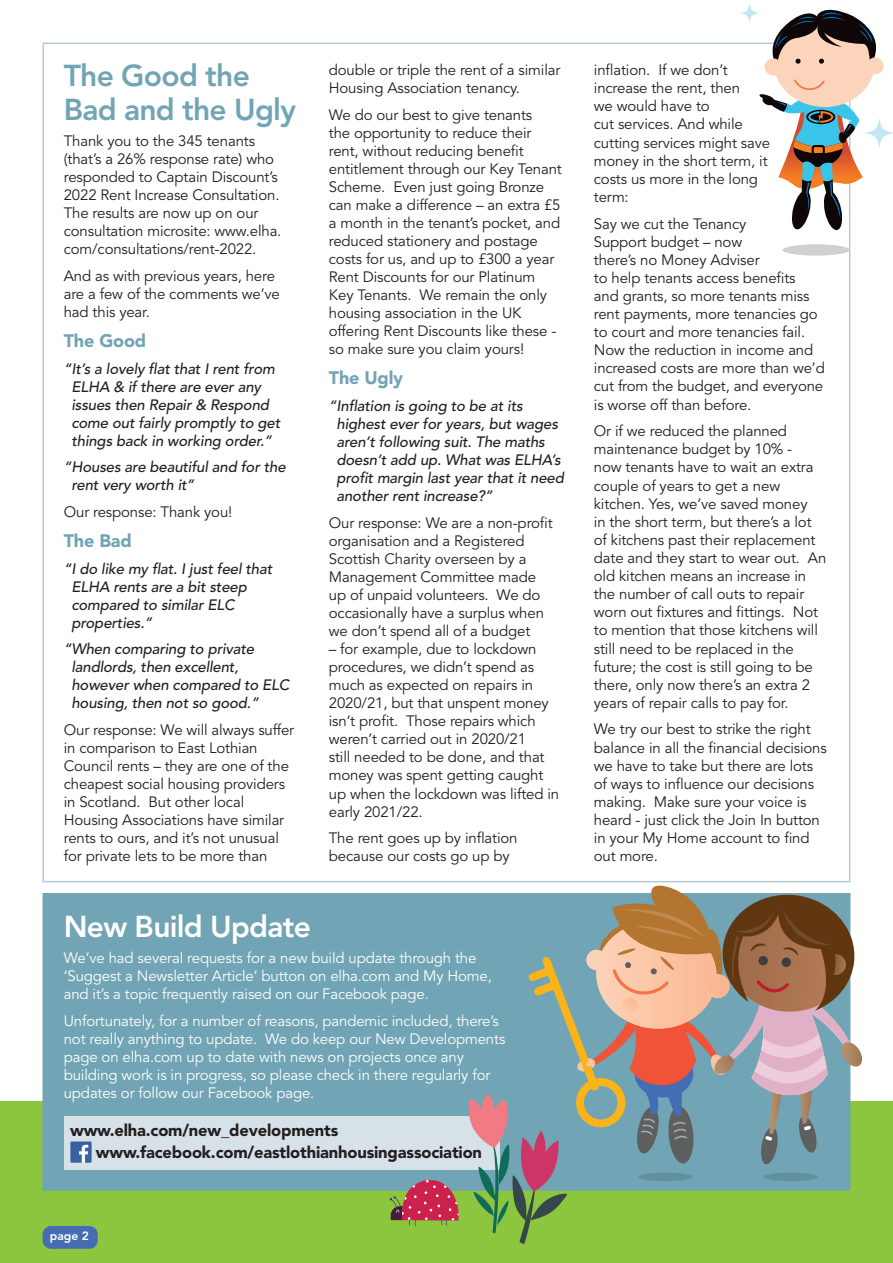
<style>
.page{position:relative;width:893px;height:1263px;background:#fff}
.page>*{position:absolute;margin:0;border:0;box-sizing:border-box;transform-origin:0 0}
.t1{font:800 30px/33px "Avenir LT Std";letter-spacing:-.025em;color:#71a4b4}
.t2{font:800 30px "Avenir LT Std";letter-spacing:-.025em;color:#fff}
.t3{font:900 18px "Avenir LT Std";letter-spacing:-.01em;color:#71a4b4}
.t4{font:900 16.5px/22.2px "Avenir LT Std";letter-spacing:-.01em;color:#231f20}
.t5{font:15px/18px "Avenir LT Std";letter-spacing:-.01em;color:#231f20}
.t6{font:italic 500 15px/18px "Avenir LT Std";letter-spacing:-.01em;color:#231f20}
.t7{font:15px/18px "Avenir LT Std";letter-spacing:-.01em;color:#fff}
.t8{font:800 12px "Avenir LT Std";color:#fff}
</style>
<div class="page">
<div style="left:0;top:1101px;width:893px;height:162px;background:#8bc63e"></div>
<div style="left:42px;top:893px;width:347px;height:298px;background:#71a4b4"></div>
<div style="left:43px;top:43px;width:807px;height:839px;background:#fff;border:2px solid #b4cad4"></div>
<div style="left:43px;top:1226px;width:55px;height:23px;background:#466cb4;border-radius:9px"></div>
<div style="left:783px;top:244px;width:67px;height:12px;background:#d1cfcf;border-radius:50%"></div>
<svg style="left:740px;top:3px;width:19px;height:20px"></svg>
<svg style="left:759px;top:9px;width:134px;height:222px"></svg>
<div style="left:64px;top:1116px;width:436px;height:53px;background:#d7e2e8"></div>
<img style="left:70px;top:1141px;width:21px;height:21px">
<svg style="left:389px;top:885px;width:474px;height:359px"></svg>
<h1 class="t1" style="left:64px;top:60px;width:234px">The Good the<br>Bad and the Ugly</h1>
<p class="t5" style="left:64px;top:132px;width:219px">Thank you to the 345 tenants (that’s a 26% response rate) who responded to Captain Discount’s<br>2022 Rent Increase Consultation.<br>The results are now up on our consultation microsite: www.elha. com/consultations/rent-2022.</p>
<p class="t5" style="left:64px;top:267px;width:218px">And as with previous years, here are a few of the comments we’ve had this year.</p>
<p class="t3" style="left:64px;top:330px;width:84px">The Good</p>
<p class="t6" style="left:71px;top:360px;width:210px;text-indent:-8px">“ It’s a lovely flat that I rent from<br>ELHA &amp; if there are ever any issues then Repair &amp; Respond come out fairly promptly to get things back in working order.”</p>
<p class="t6" style="left:71px;top:458px;width:216px;text-indent:-8px">“ Houses are beautiful and for the rent very worth it”</p>
<p class="t5" style="left:64px;top:503px;width:170px">Our response: Thank you!</p>
<p class="t3" style="left:64px;top:530px;width:69px">The Bad</p>
<p class="t6" style="left:71px;top:560px;width:202px;text-indent:-8px">“ I do like my flat. I just feel that<br>ELHA rents are a bit steep compared to similar ELC properties.”</p>
<p class="t6" style="left:71px;top:640px;width:220px;text-indent:-8px">“ When comparing to private landlords, then excellent, however when compared to ELC housing, then not so good.”</p>
<p class="t5" style="left:64px;top:721px;width:232px">Our response: We will always suffer in comparison to East Lothian<br>Council rents – they are one of the cheapest social housing providers in Scotland. But other local<br>Housing Associations have similar rents to ours, and it’s not unusual for private lets to be more than</p>
<p class="t5" style="left:329px;top:61px;width:233px">double or triple the rent of a similar<br>Housing Association tenancy.</p>
<p class="t5" style="left:329px;top:106px;width:235px">We do our best to give tenants<br>the opportunity to reduce their rent, without reducing benefit entitlement through our Key Tenant<br>Scheme. Even just going Bronze can make a difference – an extra £5 a month in the tenant’s pocket, and reduced stationery and postage costs for us, and up to £300 a year<br>Rent Discounts for our Platinum<br>Key Tenants. We remain the only housing association in the UK offering Rent Discounts like these - so make sure you claim yours!</p>
<p class="t3" style="left:329px;top:367px;width:76px">The Ugly</p>
<p class="t6" style="left:336px;top:397px;width:229px;text-indent:-8px">“ Inflation is going to be at its highest ever for years, but wages aren’t following suit. The maths doesn’t add up. What was ELHA’s profit margin last year that it need another rent increase?”</p>
<p class="t5" style="left:329px;top:514px;width:225px">Our response: We are a non-profit organisation and a Registered<br>Scottish Charity overseen by a<br>Management Committee made up of unpaid volunteers. We do occasionally have a surplus when we don’t spend all of a budget</p>
<p class="t5" style="left:329px;top:640px;width:232px">– for example, due to lockdown procedures, we didn’t spend as much as expected on repairs in<br>2020/21, but that unspent money isn’t profit. Those repairs which weren’t carried out in 2020/21<br>still needed to be done, and that money was spent getting caught up when the lockdown was lifted in early 2021/22.</p>
<p class="t5" style="left:329px;top:829px;width:190px">The rent goes up by inflation because our costs go up by</p>
<h1 class="t2" style="left:64px;top:909px;width:249px">New Build Update</h1>
<p class="t7" style="left:64px;top:950px;width:430px">We’ve had several requests for a new build update through the ‘Suggest a Newsletter Article’ button on elha.com and My Home, and it’s a topic frequently raised on our Facebook page.</p>
<p class="t7" style="left:64px;top:1012px;width:443px">Unfortunately, for a number of reasons, pandemic included, there’s not really anything to update. We do keep our New Developments page on elha.com up to date with news on projects once any building work is in progress, so please check in there regularly for updates or follow our Facebook page.</p>
<p class="t4" style="left:96px;top:1119px;width:388px;text-indent:-26px">www.elha.com/new_developments www.facebook.com/eastlothianhousingassociation</p>
<p class="t8" style="left:50px;top:1229px;width:41px">page 2</p>
<p class="t5" style="left:594px;top:61px;width:178px">inflation. If we don’t increase the rent, then<br>we would have to<br>cut services. And while cutting services might save money in the short term, it costs us more in the long term:</p>
<p class="t5" style="left:594px;top:215px;width:232px">Say we cut the Tenancy<br>Support budget – now<br>there’s no Money Adviser<br>to help tenants access benefits<br>and grants, so more tenants miss rent payments, more tenancies go to court and more tenancies fail.<br>Now the reduction in income and increased costs are more than we’d cut from the budget, and everyone is worse off than before.</p>
<p class="t5" style="left:594px;top:422px;width:234px">Or if we reduced the planned maintenance budget by 10% -<br>now tenants have to wait an extra couple of years to get a new kitchen. Yes, we’ve saved money<br>in the short term, but there’s a lot of kitchens past their replacement date and they start to wear out. An old kitchen means an increase in the number of call outs to repair worn out fixtures and fittings. Not to mention that those kitchens will still need to be replaced in the future; the cost is still going to be there, only now there’s an extra 2 years of repair calls to pay for.</p>
<p class="t5" style="left:594px;top:721px;width:234px">We try our best to strike the right balance in all the financial decisions we have to take but there are lots of ways to influence our decisions making. Make sure your voice is heard - just click the Join In button in your My Home account to find out more.</p>
</div>
